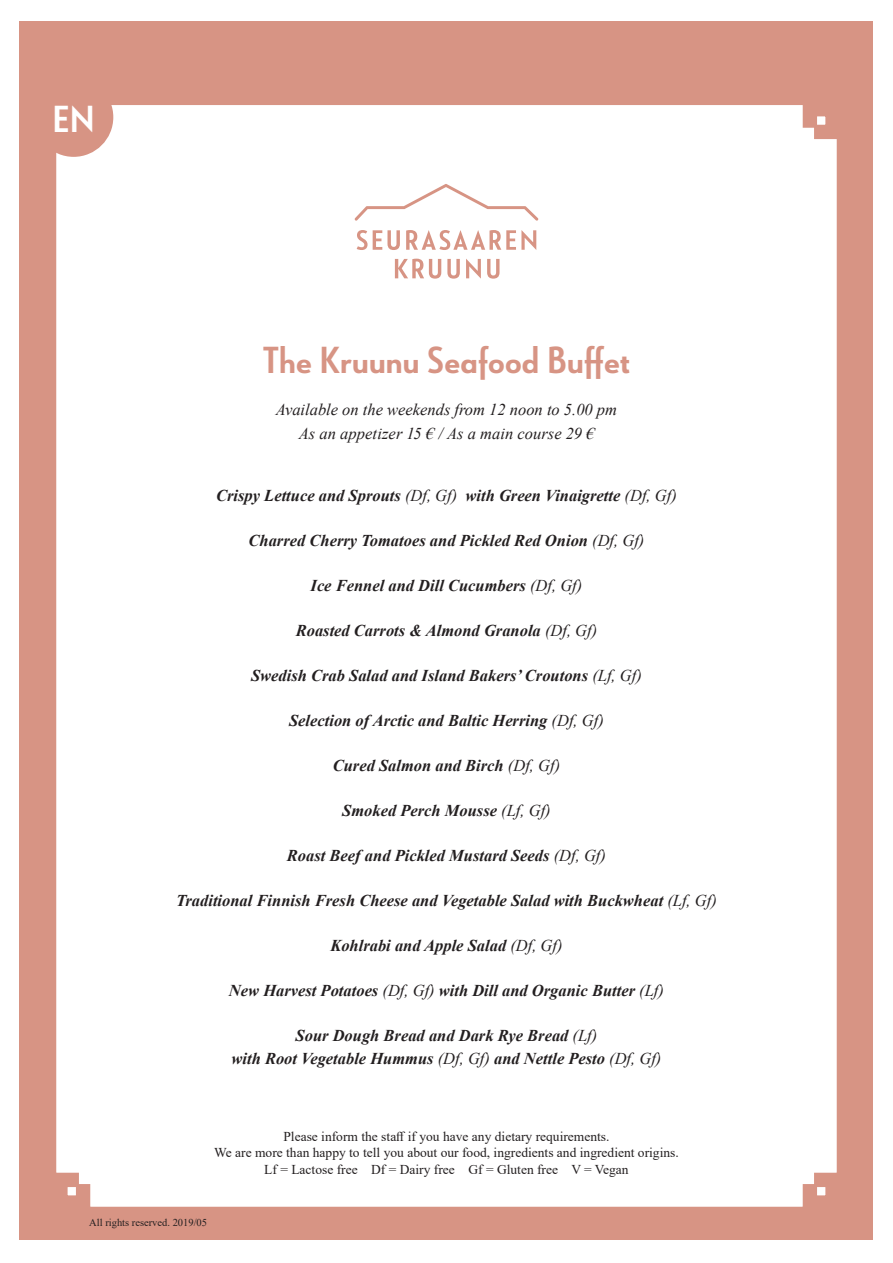
<style>
.page{position:relative;width:893px;height:1263px;background:#fff}
.page>*{position:absolute;margin:0;border:0;box-sizing:border-box;transform-origin:0 0}
.t1{font:700 37.5px "Le Havre";letter-spacing:.005em;color:#d79484}
.t2{font:700 37.5px "Le Havre";color:#fff}
.L1{font:italic 700 16.5px/22.5px "Times New Roman";color:#231f20;text-align:center}
.L1-2{font:italic 16.5px "Times New Roman";color:#231f20}
.t3{font:13.5px "Times New Roman";color:#231f20}
.t4{font:10.5px "Times New Roman";color:#231f20}
.s1{font-weight:400}
</style>
<div class="page">
<div style="left:20px;top:21px;width:853px;height:1219px;background:#d79484"></div>
<div style="left:56px;top:105px;width:781px;height:1102px;background:#fff"></div>
<div style="left:34px;top:78px;width:79px;height:79px;background:#d79484;border-radius:50%"></div>
<svg style="left:357px;top:230px;width:43px;height:20px"></svg>
<svg style="left:406px;top:230px;width:130px;height:20px"></svg>
<svg style="left:395px;top:259px;width:46px;height:20px"></svg>
<svg style="left:447px;top:259px;width:13px;height:20px"></svg>
<svg style="left:466px;top:259px;width:15px;height:20px"></svg>
<svg style="left:487px;top:259px;width:12px;height:20px"></svg>
<svg style="left:355px;top:184px;width:183px;height:37px;background:#fbf5f4"></svg>
<p class="t2" style="left:53px;top:96px;width:44px">EN</p>
<p class="t1" style="left:263px;top:337px;width:369px">The Kruunu Seafood Buffet</p>
<p class="L1-2" style="left:276px;top:398px;width:343px">Available on the weekends from 12 noon to 5.00 pm</p>
<p class="L1-2" style="left:299px;top:422px;width:297px">As an appetizer 15 € / As a main course 29 €</p>
<p class="L1" style="left:216px;top:484px;width:462px">Crispy Lettuce and Sprouts <span class="s1">(Df, Gf)</span> with Green Vinaigrette <span class="s1">(Df, Gf)</span></p>
<p class="L1" style="left:249px;top:529px;width:397px">Charred Cherry Tomatoes and Pickled Red Onion <span class="s1">(Df, Gf)</span></p>
<p class="L1" style="left:311px;top:574px;width:273px">Ice Fennel and Dill Cucumbers <span class="s1">(Df, Gf)</span></p>
<p class="L1" style="left:296px;top:619px;width:303px">Roasted Carrots &amp; Almond Granola <span class="s1">(Df, Gf)</span></p>
<p class="L1" style="left:251px;top:664px;width:392px">Swedish Crab Salad and Island Bakers’ Croutons <span class="s1">(Lf, Gf)</span></p>
<p class="L1" style="left:289px;top:709px;width:316px">Selection of Arctic and Baltic Herring <span class="s1">(Df, Gf)</span></p>
<p class="L1" style="left:333px;top:754px;width:229px">Cured Salmon and Birch <span class="s1">(Df, Gf)</span></p>
<p class="L1" style="left:342px;top:799px;width:210px">Smoked Perch Mousse <span class="s1">(Lf, Gf)</span></p>
<p class="L1" style="left:287px;top:844px;width:320px">Roast Beef and Pickled Mustard Seeds <span class="s1">(Df, Gf)</span></p>
<p class="L1" style="left:176px;top:889px;width:542px">Traditional Finnish Fresh Cheese and Vegetable Salad with Buckwheat <span class="s1">(Lf, Gf)</span></p>
<p class="L1" style="left:330px;top:934px;width:234px">Kohlrabi and Apple Salad <span class="s1">(Df, Gf)</span></p>
<p class="L1" style="left:229px;top:979px;width:436px">New Harvest Potatoes <span class="s1">(Df, Gf)</span> with Dill and Organic Butter <span class="s1">(Lf)</span></p>
<p class="L1" style="left:232px;top:1024px;width:431px">Sour Dough Bread and Dark Rye Bread <span class="s1">(Lf)<br></span>with Root Vegetable Hummus <span class="s1">(Df, Gf)</span> and Nettle Pesto <span class="s1">(Df, Gf)</span></p>
<p class="t3" style="left:283px;top:1126px;width:328px">Please inform the staff if you have any dietary requirements.</p>
<p class="t3" style="left:214px;top:1143px;width:466px">We are more than happy to tell you about our food, ingredients and ingredient origins.</p>
<p class="t3" style="left:264px;top:1159px;width:366px">Lf = Lactose free Df = Dairy free Gf = Gluten free V = Vegan</p>
<p class="t4" style="left:89px;top:1215px;width:119px">All rights reserved. 2019/05</p>
</div>
